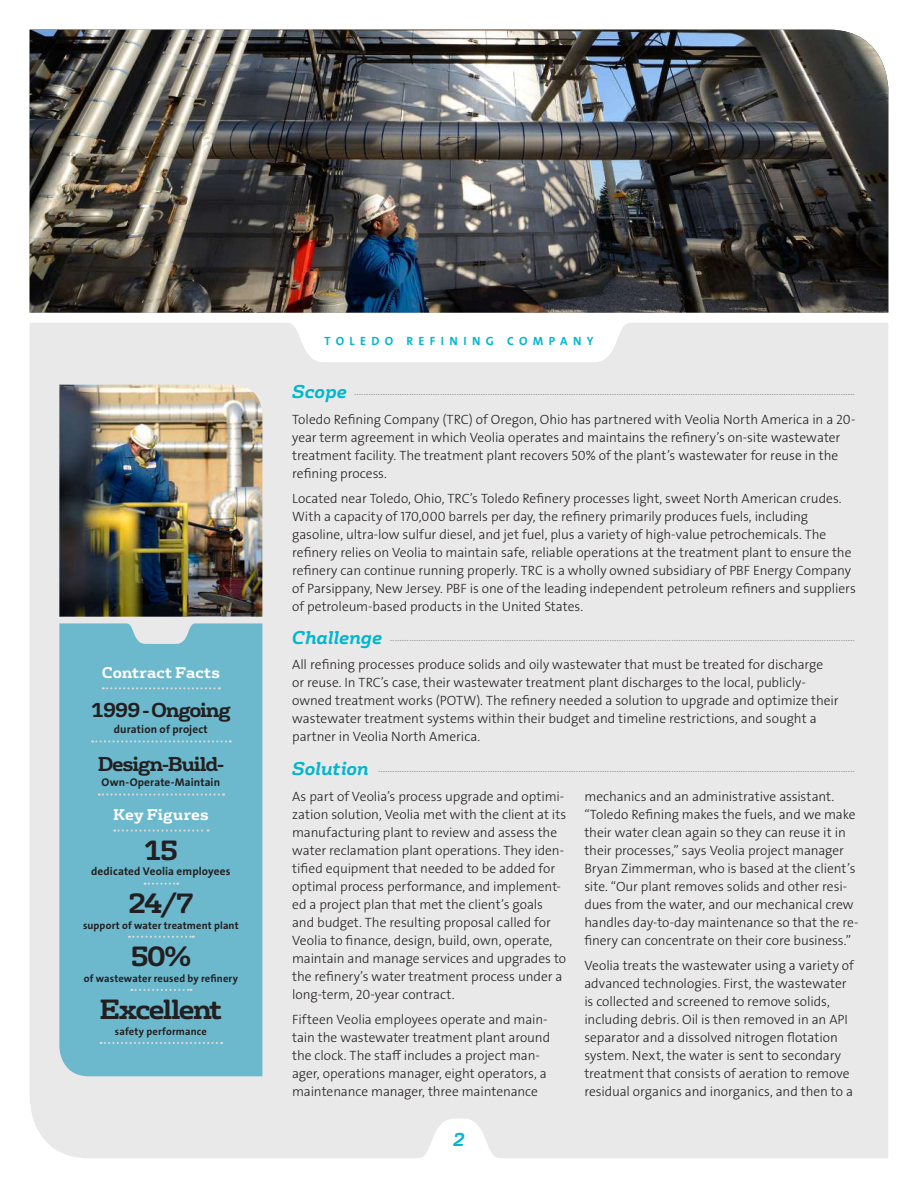
<style>
.page{position:relative;width:918px;height:1188px;background:#fff}
.page>*{position:absolute;margin:0;border:0;box-sizing:border-box;transform-origin:0 0}
.t1{font:700 27px "FS Rufus";letter-spacing:-.07em;color:#231f20}
.t2{font:700 19.5px "FS Rufus";letter-spacing:-.06em;color:#231f20}
.t3{font:italic 700 18px "FS Rufus";color:#00b7ce}
.t4{font:700 15px "FS Rufus";letter-spacing:.005em;color:#fff}
.t5{font:13.5px/18px "The Sans Veolia W3 Lig";letter-spacing:-.005em;color:#231f20}
.t6{font:12px "The Sans Veolia W7 Bld";letter-spacing:.45em;color:#00b7ce}
.t7{font:11.25px "The Sans Veolia W7 Bld";letter-spacing:.01em;color:#231f20}
.t8{font:10.5px "The Sans Veolia W7 Bld";letter-spacing:.015em;color:#231f20}
.t9{font:9px "FS Rufus";color:#939598}
.s1{font-weight:700;font-style:italic;font-size:18px;color:#00b7ce}
</style>
<div class="page">
<img style="left:30px;top:30px;width:858px;height:283px">
<div style="left:30px;top:323px;width:858px;height:835px;background:#eae9e9"></div>
<svg style="left:417px;top:1119px;width:84px;height:39px"></svg>
<svg style="left:286px;top:323px;width:346px;height:39px"></svg>
<img style="left:59px;top:385px;width:203px;height:232px">
<div style="left:59px;top:644px;width:203px;height:432px;background:#6cb9ce"></div>
<svg style="left:103px;top:687px;width:117px;height:2px"></svg>
<svg style="left:92px;top:740px;width:139px;height:3px"></svg>
<svg style="left:99px;top:794px;width:125px;height:2px"></svg>
<svg style="left:114px;top:830px;width:95px;height:2px"></svg>
<svg style="left:145px;top:883px;width:33px;height:2px"></svg>
<svg style="left:129px;top:936px;width:65px;height:2px"></svg>
<svg style="left:131px;top:989px;width:60px;height:2px"></svg>
<svg style="left:101px;top:1042px;width:121px;height:2px"></svg>
<svg style="left:50px;top:617px;width:221px;height:27px;background:#a8d0da"></svg>
<p class="t4" style="left:102px;top:659px;width:120px">Contract Facts</p>
<h2 class="t2" style="left:91px;top:694px;width:141px">1999 - Ongoing</h2>
<p class="t7" style="left:114px;top:722px;width:95px">duration of project</p>
<h2 class="t2" style="left:98px;top:747px;width:128px">Design-Build-</h2>
<p class="t7" style="left:102px;top:775px;width:120px">Own-Operate-Maintain</p>
<p class="t4" style="left:113px;top:802px;width:97px">Key Figures</p>
<h1 class="t1" style="left:144px;top:827px;width:36px">15</h1>
<p class="t7" style="left:91px;top:864px;width:141px">dedicated Veolia employees</p>
<h1 class="t1" style="left:128px;top:880px;width:67px">24/7</h1>
<p class="t8" style="left:83px;top:918px;width:157px">support of water treatment plant</p>
<h1 class="t1" style="left:130px;top:933px;width:63px">50%</h1>
<p class="t8" style="left:84px;top:971px;width:156px">of wastewater reused by refinery</p>
<h1 class="t1" style="left:100px;top:986px;width:124px">Excellent</h1>
<p class="t8" style="left:115px;top:1024px;width:93px">safety performance</p>
<p class="t6" style="left:324px;top:333px;width:271px">TOLEDO REFINING COMPANY</p>
<p class="t9" style="left:292px;top:385px;width:564px"><span class="s1">Scope</span> ..................................................................................................................................................................................................................</p>
<p class="t5" style="left:292px;top:410px;width:565px">Toledo Refining Company (TRC) of Oregon, Ohio has partnered with Veolia North America in a 20- year term agreement in which Veolia operates and maintains the refinery’s on-site wastewater treatment facility. The treatment plant recovers 50% of the plant’s wastewater for reuse in the refining process.</p>
<p class="t5" style="left:292px;top:489px;width:565px">Located near Toledo, Ohio, TRC’s Toledo Refinery processes light, sweet North American crudes.<br>With a capacity of 170,000 barrels per day, the refinery primarily produces fuels, including gasoline, ultra-low sulfur diesel, and jet fuel, plus a variety of high-value petrochemicals. The refinery relies on Veolia to maintain safe, reliable operations at the treatment plant to ensure the refinery can continue running properly. TRC is a wholly owned subsidiary of PBF Energy Company of Parsippany, New Jersey. PBF is one of the leading independent petroleum refiners and suppliers of petroleum-based products in the United States.</p>
<p class="t9" style="left:292px;top:630px;width:564px"><span class="s1">Challenge</span> ...................................................................................................................................................................................................</p>
<p class="t5" style="left:292px;top:656px;width:548px">All refining processes produce solids and oily wastewater that must be treated for discharge or reuse. In TRC’s case, their wastewater treatment plant discharges to the local, publicly&shy;owned treatment works (POTW). The refinery needed a solution to upgrade and optimize their wastewater treatment systems within their budget and timeline restrictions, and sought a partner in Veolia North America.</p>
<p class="t9" style="left:292px;top:762px;width:564px"><span class="s1">Solution</span> ........................................................................................................................................................................................................</p>
<p class="t5" style="left:292px;top:787px;width:276px">As part of Veolia’s process upgrade and optimi&shy;zation solution, Veolia met with the client at its manufacturing plant to review and assess the water reclamation plant operations. They iden&shy;tified equipment that needed to be added for optimal process performance, and implement&shy;ed a project plan that met the client’s goals and budget. The resulting proposal called for Veolia to finance, design, build, own, operate, maintain and manage services and upgrades to the refinery’s water treatment process under a long-term, 20-year contract.</p>
<p class="t5" style="left:292px;top:1010px;width:260px">Fifteen Veolia employees operate and main&shy;tain the wastewater treatment plant around the clock. The staff includes a project man&shy;ager, operations manager, eight operators, a maintenance manager, three maintenance</p>
<h3 class="t3" style="left:453px;top:1124px;width:14px">2</h3>
<p class="t5" style="left:584px;top:787px;width:276px">mechanics and an administrative assistant. “Toledo Refining makes the fuels, and we make their water clean again so they can reuse it in their processes,” says Veolia project manager Bryan Zimmerman, who is based at the client’s site. “Our plant removes solids and other resi&shy;dues from the water, and our mechanical crew handles day-to-day maintenance so that the re&shy;finery can concentrate on their core business.”</p>
<p class="t5" style="left:584px;top:956px;width:271px">Veolia treats the wastewater using a variety of advanced technologies. First, the wastewater is collected and screened to remove solids, including debris. Oil is then removed in an API separator and a dissolved nitrogen flotation system. Next, the water is sent to secondary treatment that consists of aeration to remove residual organics and inorganics, and then to a</p>
</div>
